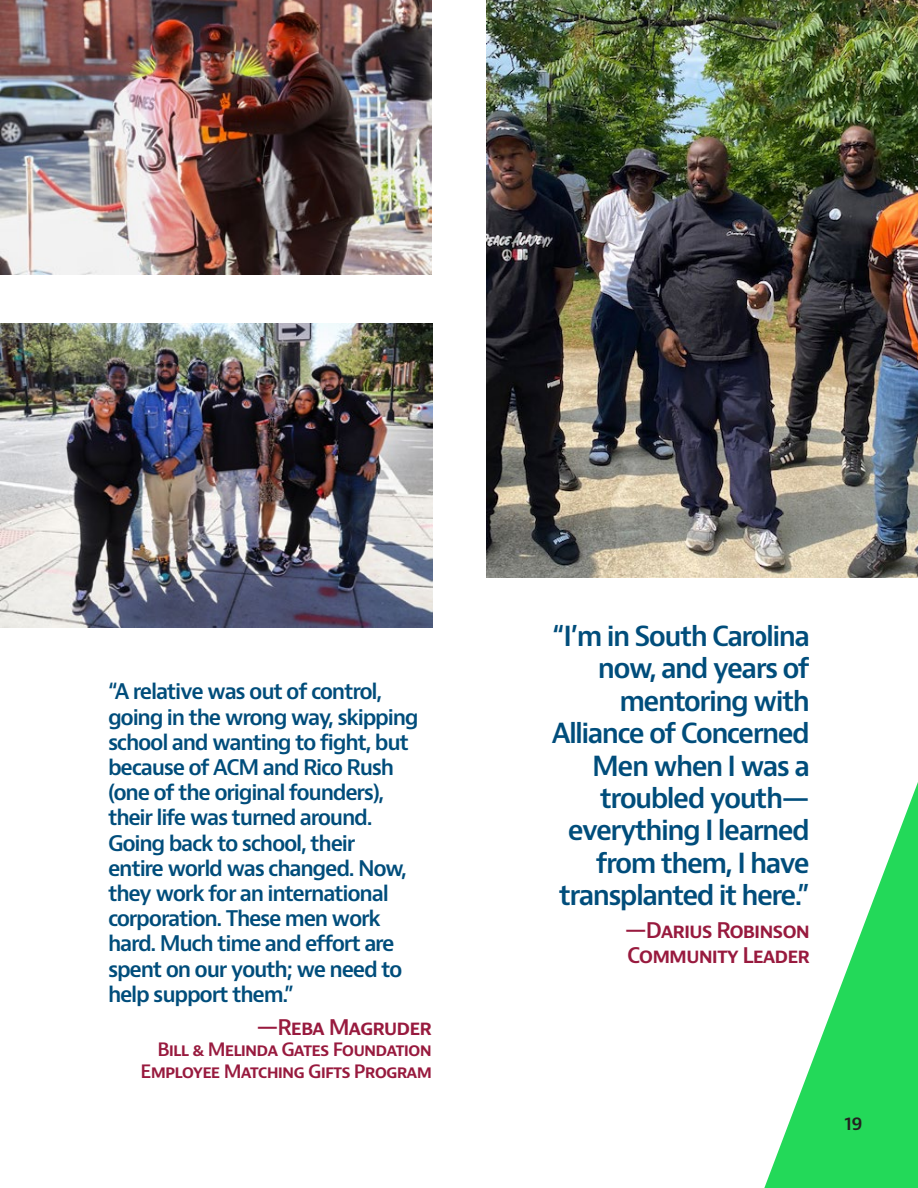
<style>
.page{position:relative;width:918px;height:1188px;background:#fff}
.page>*{position:absolute;margin:0;border:0;box-sizing:border-box;transform-origin:0 0}
.t1{font:600 27px/32.4px "Bernino Sans";letter-spacing:-.06em;color:#004d7b;text-align:right}
.t2{font:600 21px/25.2px "Bernino Sans";letter-spacing:-.06em;color:#004d7b}
.t3{font:600 21px/25.2px "Bernino Sans";letter-spacing:-.05em;color:#981a3e}
.t4{font:600 18px/21.6px "Bernino Sans";letter-spacing:-.05em;color:#981a3e;text-align:right}
.t5{font:600 18px "Bernino Sans";color:#231f20}
</style>
<div class="page">
<svg style="left:764px;top:782px;width:154px;height:406px"></svg>
<img style="left:0;top:0;width:432px;height:274px">
<img style="left:487px;top:0;width:431px;height:578px">
<img style="left:0;top:324px;width:432px;height:304px">
<p class="t2" style="left:108px;top:680px;width:312px">“A relative was out of control, going in the wrong way, skipping school and wanting to fight, but because of ACM and Rico Rush (one of the original founders), their life was turned around.<br>Going back to school, their<br>entire world was changed. Now, they work for an international corporation. These men work hard. Much time and effort are spent on our youth; we need to help support them.”</p>
<p class="t3" style="left:257px;top:1015px;width:177px">—Reba Magruder</p>
<p class="t4" style="left:141px;top:1040px;width:293px">Bill &amp; Melinda Gates Foundation<br>Employee Matching Gifts Program</p>
<p class="t1" style="left:552px;top:621px;width:260px">“I’m in South Carolina now, and years of mentoring with<br>Alliance of Concerned<br>Men when I was a troubled youth— everything I learned from them, I have transplanted it here.”</p>
<p class="t3" style="left:625px;top:918px;width:187px">—Darius Robinson<br>Community Leader</p>
<p class="t5" style="left:845px;top:1112px;width:20px">19</p>
</div>
